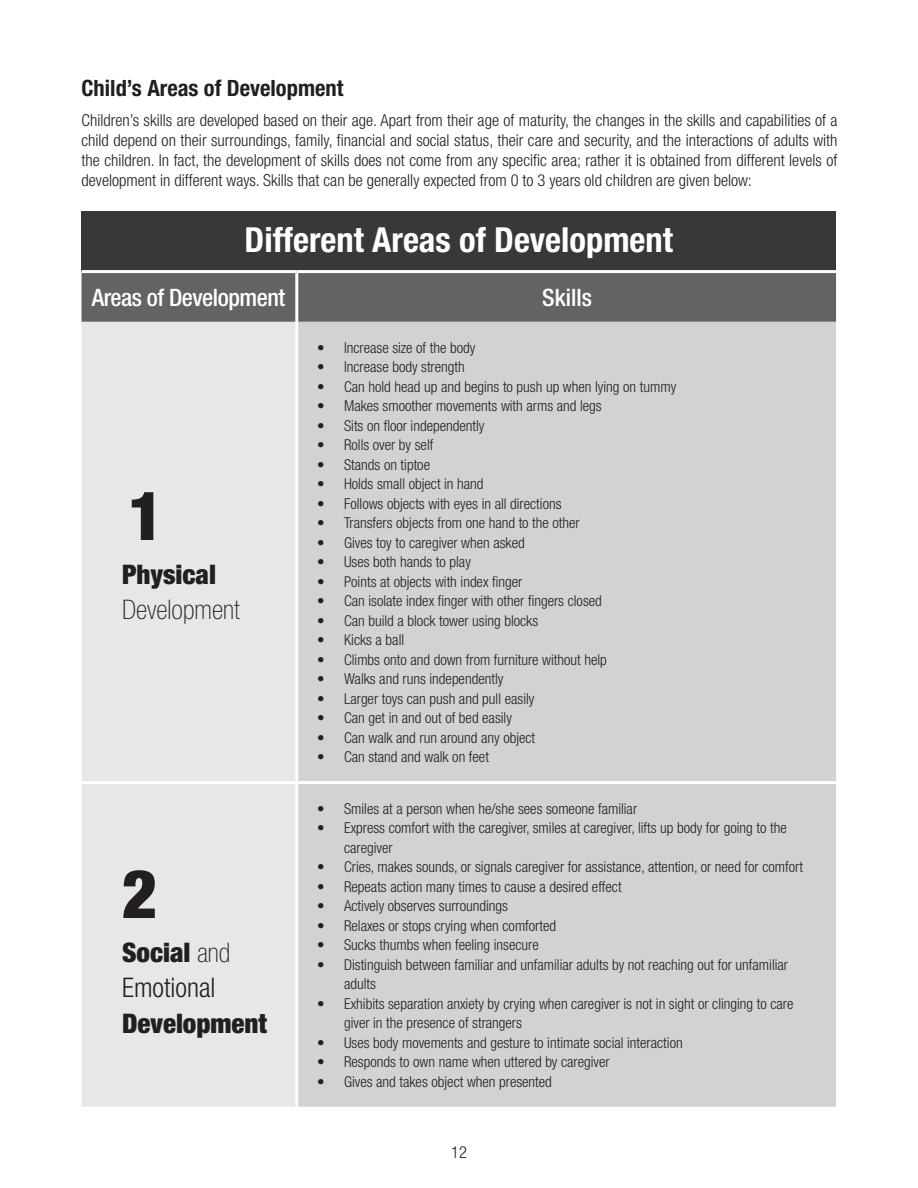
<style>
.page{position:relative;width:918px;height:1188px;background:#fff}
.page>*{position:absolute;margin:0;border:0;box-sizing:border-box;transform-origin:0 0}
.t1{font:900 condensed 67.5px "Helvetica Neue LT Std";color:#231f20}
.t2{font:700 condensed 34.5px "Helvetica Neue LT Std";color:#fff}
.t3{font:900 condensed 27px "Helvetica Neue LT Std";color:#231f20}
.t4{font:300 condensed 27px/36px "Helvetica Neue LT Std";color:#231f20}
.t5{font:100 condensed 27px "Helvetica Neue LT Std";color:#231f20}
.t6{font:500 condensed 24px "Helvetica Neue LT Std";letter-spacing:-.02em;color:#fff}
.t7{font:700 condensed 22.5px "Helvetica Neue LT Std";color:#231f20}
.t8{font:300 condensed 16.5px/19.8px "Helvetica Neue LT Std";color:#231f20;text-align:justify}
.t9{font:300 condensed 15px/19.5px "Helvetica Neue LT Std";color:#231f20}
.s1{font-weight:900}
.s2{font-weight:100}
</style>
<div class="page">
<div style="left:82px;top:211px;width:754px;height:61px;background:#383839"></div>
<div style="left:82px;top:273px;width:754px;height:49px;background:#636366"></div>
<div style="left:82px;top:322px;width:213px;height:785px;background:#e6e7e9"></div>
<div style="left:298px;top:322px;width:538px;height:785px;background:#d1d2d4"></div>
<hr style="left:295px;top:273px;width:3px;height:49px;background:#fff">
<hr style="left:82px;top:781px;width:215px;height:3px;background:#fff">
<hr style="left:297px;top:781px;width:539px;height:3px;background:#fff">
<hr style="left:82px;top:270px;width:215px;height:3px;background:#fff">
<hr style="left:297px;top:270px;width:539px;height:3px;background:#fff">
<h3 class="t7" style="left:82px;top:75px;width:263px">Child’s Areas of Development</h3>
<p class="t8" style="left:82px;top:110px;width:758px">Children’s skills are developed based on their age. Apart from their age of maturity, the changes in the skills and capabilities of a child depend on their surroundings, family, financial and social status, their care and security, and the interactions of adults with the children. In fact, the development of skills does not come from any specific area; rather it is obtained from different levels of development in different ways. Skills that can be generally expected from 0 to 3 years old children are given below:</p>
<h2 class="t2" style="left:245px;top:219px;width:430px">Different Areas of Development</h2>
<h3 class="t6" style="left:92px;top:283px;width:195px">Areas of Development</h3>
<h3 class="t6" style="left:542px;top:283px;width:51px">Skills</h3>
<h1 class="t1" style="left:128px;top:474px;width:37px">1</h1>
<h3 class="t3" style="left:122px;top:557px;width:95px">Physical</h3>
<h3 class="t5" style="left:122px;top:595px;width:119px">Development</h3>
<h1 class="t1" style="left:122px;top:852px;width:37px">2</h1>
<h3 class="t4" style="left:122px;top:934px;width:110px"><span class="s1">Social</span> <span class="s2">and<br></span>Emotional</h3>
<h3 class="t3" style="left:122px;top:1007px;width:147px">Development</h3>
<p class="t9" style="left:317px;top:338px;width:160px">• Increase size of the body</p>
<p class="t9" style="left:317px;top:357px;width:149px">• Increase body strength</p>
<p class="t9" style="left:317px;top:377px;width:361px">• Can hold head up and begins to push up when lying on tummy</p>
<p class="t9" style="left:317px;top:396px;width:286px">• Makes smoother movements with arms and legs</p>
<p class="t9" style="left:317px;top:416px;width:169px">• Sits on floor independently</p>
<p class="t9" style="left:317px;top:435px;width:118px">• Rolls over by self</p>
<p class="t9" style="left:317px;top:455px;width:115px">• Stands on tiptoe</p>
<p class="t9" style="left:317px;top:474px;width:168px">• Holds small object in hand</p>
<p class="t9" style="left:317px;top:494px;width:246px">• Follows objects with eyes in all directions</p>
<p class="t9" style="left:317px;top:513px;width:264px">• Transfers objects from one hand to the other</p>
<p class="t9" style="left:317px;top:533px;width:209px">• Gives toy to caregiver when asked</p>
<p class="t9" style="left:317px;top:552px;width:155px">• Uses both hands to play</p>
<p class="t9" style="left:317px;top:572px;width:207px">• Points at objects with index finger</p>
<p class="t9" style="left:317px;top:591px;width:286px">• Can isolate index finger with other fingers closed</p>
<p class="t9" style="left:317px;top:611px;width:223px">• Can build a block tower using blocks</p>
<p class="t9" style="left:317px;top:630px;width:89px">• Kicks a ball</p>
<p class="t9" style="left:317px;top:650px;width:291px">• Climbs onto and down from furniture without help</p>
<p class="t9" style="left:317px;top:669px;width:188px">• Walks and runs independently</p>
<p class="t9" style="left:317px;top:689px;width:219px">• Larger toys can push and pull easily</p>
<p class="t9" style="left:317px;top:708px;width:196px">• Can get in and out of bed easily</p>
<p class="t9" style="left:317px;top:728px;width:220px">• Can walk and run around any object</p>
<p class="t9" style="left:317px;top:747px;width:173px">• Can stand and walk on feet</p>
<p class="t9" style="left:317px;top:798px;width:322px">• Smiles at a person when he/she sees someone familiar</p>
<p class="t9" style="left:344px;top:818px;width:444px;text-indent:-27px">• Express comfort with the caregiver, smiles at caregiver, lifts up body for going to the caregiver</p>
<p class="t9" style="left:317px;top:857px;width:487px">• Cries, makes sounds, or signals caregiver for assistance, attention, or need for comfort</p>
<p class="t9" style="left:317px;top:876px;width:306px">• Repeats action many times to cause a desired effect</p>
<p class="t9" style="left:317px;top:896px;width:193px">• Actively observes surroundings</p>
<p class="t9" style="left:317px;top:915px;width:241px">• Relaxes or stops crying when comforted</p>
<p class="t9" style="left:317px;top:935px;width:223px">• Sucks thumbs when feeling insecure</p>
<p class="t9" style="left:344px;top:954px;width:446px;text-indent:-27px">• Distinguish between familiar and unfamiliar adults by not reaching out for unfamiliar adults</p>
<p class="t9" style="left:344px;top:993px;width:451px;text-indent:-27px">• Exhibits separation anxiety by crying when caregiver is not in sight or clinging to care giver in the presence of strangers</p>
<p class="t9" style="left:317px;top:1032px;width:367px">• Uses body movements and gesture to intimate social interaction</p>
<p class="t9" style="left:317px;top:1052px;width:294px">• Responds to own name when uttered by caregiver</p>
<p class="t9" style="left:317px;top:1071px;width:236px">• Gives and takes object when presented</p>
<p class="t8" style="left:451px;top:1142px;width:17px">12</p>
</div>
